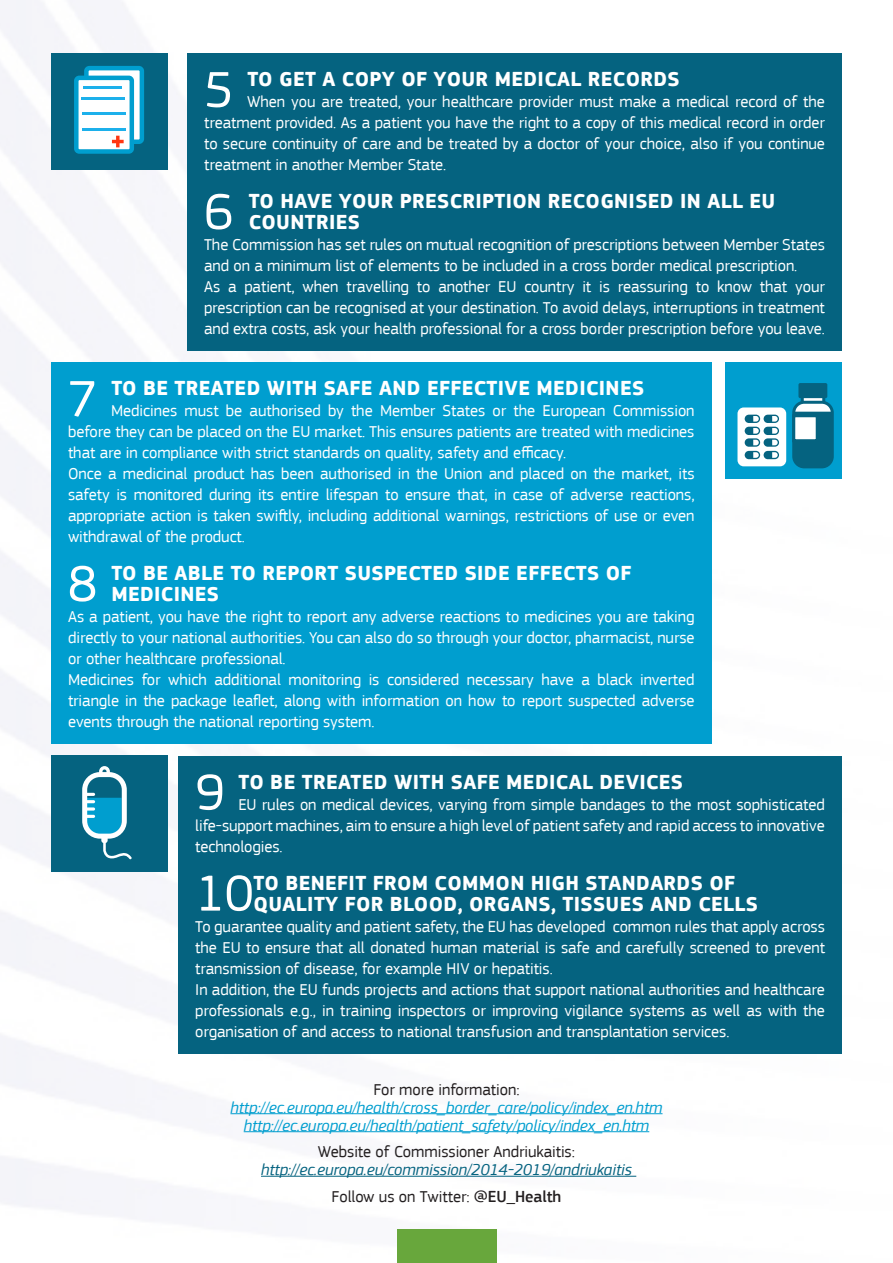
<style>
.page{position:relative;width:893px;height:1263px;background:#fff}
.page>*{position:absolute;margin:0;border:0;box-sizing:border-box;transform-origin:0 0}
.t1{font:52.65px "EC Square Sans Pro";color:#fff}
.t2{font:700 21px/21px "EC Square Sans Pro";letter-spacing:.015em;color:#fff}
.t3{font:16.5px/21px "EC Square Sans Pro";letter-spacing:-.005em;color:#fff;text-align:justify}
.t4{font:italic 16.5px "EC Square Sans Pro";letter-spacing:-.005em;color:#009ecf}
.t5{font:16.5px "EC Square Sans Pro";letter-spacing:-.005em;color:#231f20}
.t6{font:italic 16.5px "EC Square Sans Pro";letter-spacing:-.005em;color:#056380}
.s1{font-weight:500}
</style>
<div class="page">
<img style="left:0;top:0;width:842px;height:1263px">
<div style="left:397px;top:1229px;width:99px;height:34px;background:#68a73c"></div>
<hr style="left:230px;top:1113px;width:432px;height:1px;background:#009ecf">
<hr style="left:244px;top:1131px;width:405px;height:1px;background:#009ecf">
<hr style="left:261px;top:1176px;width:375px;height:1px;background:#056380">
<div style="left:187px;top:53px;width:655px;height:298px;background:#056380"></div>
<div style="left:51px;top:362px;width:660px;height:382px;background:#009ecf"></div>
<div style="left:178px;top:756px;width:664px;height:298px;background:#056380"></div>
<div style="left:51px;top:53px;width:116px;height:116px;background:#056380"></div>
<div style="left:86px;top:68px;width:56px;height:74px;background:linear-gradient(to bottom,#fdfefe,#f9fdfe);border-radius:3px"></div>
<div style="left:84px;top:66px;width:60px;height:78px;border:4px solid #009ecf;border-radius:3px"></div>
<div style="left:76px;top:78px;width:56px;height:73px;background:#fff;border-radius:3px"></div>
<div style="left:74px;top:76px;width:60px;height:78px;border:4px solid #009ecf;border-radius:3px"></div>
<hr style="left:83px;top:86px;width:39px;height:3px;background:#1cb0eb">
<hr style="left:82px;top:97px;width:43px;height:2px;background:#1cb0eb">
<hr style="left:82px;top:112px;width:44px;height:2px;background:#1cb0eb">
<hr style="left:83px;top:128px;width:43px;height:3px;background:#1cb0eb">
<svg style="left:112px;top:136px;width:12px;height:11px"></svg>
<div style="left:51px;top:756px;width:116px;height:116px;background:#056380"></div>
<svg style="left:82px;top:766px;width:50px;height:93px"></svg>
<div style="left:726px;top:362px;width:116px;height:116px;background:#009ecf"></div>
<div style="left:737px;top:407px;width:49px;height:59px;background:#fff;border-radius:6px"></div>
<svg style="left:745px;top:415px;width:34px;height:44px"></svg>
<svg style="left:802px;top:391px;width:22px;height:15px"></svg>
<div style="left:801px;top:389px;width:24px;height:18px;border:3px solid #056380;border-radius:2px"></div>
<div style="left:798px;top:383px;width:29px;height:15px;background:#056380;border-radius:2px"></div>
<svg style="left:794px;top:402px;width:38px;height:65px"></svg>
<div style="left:792px;top:401px;width:42px;height:67px;border:3px solid #056380;border-radius:10px"></div>
<svg style="left:794px;top:412px;width:38px;height:55px"></svg>
<div style="left:792px;top:414px;width:27px;height:28px;background:#fff;border:3px solid #056380"></div>
<p class="t1" style="left:204px;top:59px;width:31px">5</p>
<p class="t2" style="left:247px;top:69px;width:434px">TO GET A COPY OF YOUR MEDICAL RECORDS</p>
<p class="t3" style="left:204px;top:91px;width:622px;text-indent:43px">When you are treated, your healthcare provider must make a medical record of the treatment provided. As a patient you have the right to a copy of this medical record in order to secure continuity of care and be treated by a doctor of your choice, also if you continue treatment in another Member State.</p>
<p class="t1" style="left:204px;top:181px;width:31px">6</p>
<p class="t2" style="left:249px;top:191px;width:528px">TO HAVE YOUR PRESCRIPTION RECOGNISED IN ALL EU<br>COUNTRIES</p>
<p class="t3" style="left:204px;top:234px;width:622px">The Commission has set rules on mutual recognition of prescriptions between Member States and on a minimum list of elements to be included in a cross border medical prescription.</p>
<p class="t3" style="left:204px;top:276px;width:622px">As a patient, when travelling to another EU country it is reassuring to know that your prescription can be recognised at your destination. To avoid delays, interruptions in treatment and extra costs, ask your health professional for a cross border prescription before you leave.</p>
<p class="t1" style="left:68px;top:368px;width:31px">7</p>
<p class="t2" style="left:111px;top:378px;width:534px">TO BE TREATED WITH SAFE AND EFFECTIVE MEDICINES</p>
<p class="t3" style="left:68px;top:400px;width:628px;text-indent:43px">Medicines must be authorised by the Member States or the European Commission before they can be placed on the EU market. This ensures patients are treated with medicines that are in compliance with strict standards on quality, safety and efficacy.</p>
<p class="t3" style="left:68px;top:463px;width:628px">Once a medicinal product has been authorised in the Union and placed on the market, its safety is monitored during its entire lifespan to ensure that, in case of adverse reactions, appropriate action is taken swiftly, including additional warnings, restrictions of use or even withdrawal of the product.</p>
<p class="t1" style="left:68px;top:553px;width:31px">8</p>
<p class="t2" style="left:111px;top:563px;width:522px">TO BE ABLE TO REPORT SUSPECTED SIDE EFFECTS OF<br>MEDICINES</p>
<p class="t3" style="left:68px;top:606px;width:628px">As a patient, you have the right to report any adverse reactions to medicines you are taking directly to your national authorities. You can also do so through your doctor, pharmacist, nurse or other healthcare professional.</p>
<p class="t3" style="left:68px;top:669px;width:628px">Medicines for which additional monitoring is considered necessary have a black inverted triangle in the package leaflet, along with information on how to report suspected adverse events through the national reporting system.</p>
<p class="t1" style="left:195px;top:761px;width:31px">9</p>
<p class="t2" style="left:239px;top:772px;width:446px">TO BE TREATED WITH SAFE MEDICAL DEVICES</p>
<p class="t3" style="left:195px;top:794px;width:631px;text-indent:43px">EU rules on medical devices, varying from simple bandages to the most sophisticated life-support machines, aim to ensure a high level of patient safety and rapid access to innovative technologies.</p>
<p class="t1" style="left:195px;top:862px;width:60px">10</p>
<p class="t2" style="left:254px;top:873px;width:506px">TO BENEFIT FROM COMMON HIGH STANDARDS OF<br>QUALITY FOR BLOOD, ORGANS, TISSUES AND CELLS</p>
<p class="t3" style="left:195px;top:916px;width:631px">To guarantee quality and patient safety, the EU has developed common rules that apply across the EU to ensure that all donated human material is safe and carefully screened to prevent transmission of disease, for example HIV or hepatitis.</p>
<p class="t3" style="left:195px;top:979px;width:631px">In addition, the EU funds projects and actions that support national authorities and healthcare professionals e.g., in training inspectors or improving vigilance systems as well as with the organisation of and access to national transfusion and transplantation services.</p>
<p class="t5" style="left:373px;top:1079px;width:148px">For more information:</p>
<p class="t4" style="left:230px;top:1097px;width:434px">http://ec.europa.eu/health/cross_border_care/policy/index_en.htm</p>
<p class="t4" style="left:244px;top:1115px;width:407px">http://ec.europa.eu/health/patient_safety/policy/index_en.htm</p>
<p class="t5" style="left:318px;top:1142px;width:258px">Website of Commissioner Andriukaitis:</p>
<p class="t6" style="left:261px;top:1160px;width:372px">http://ec.europa.eu/commission/2014-2019/andriukaitis</p>
<p class="t5" style="left:332px;top:1186px;width:231px">Follow us on Twitter: <span class="s1">@EU_Health</span></p>
</div>
